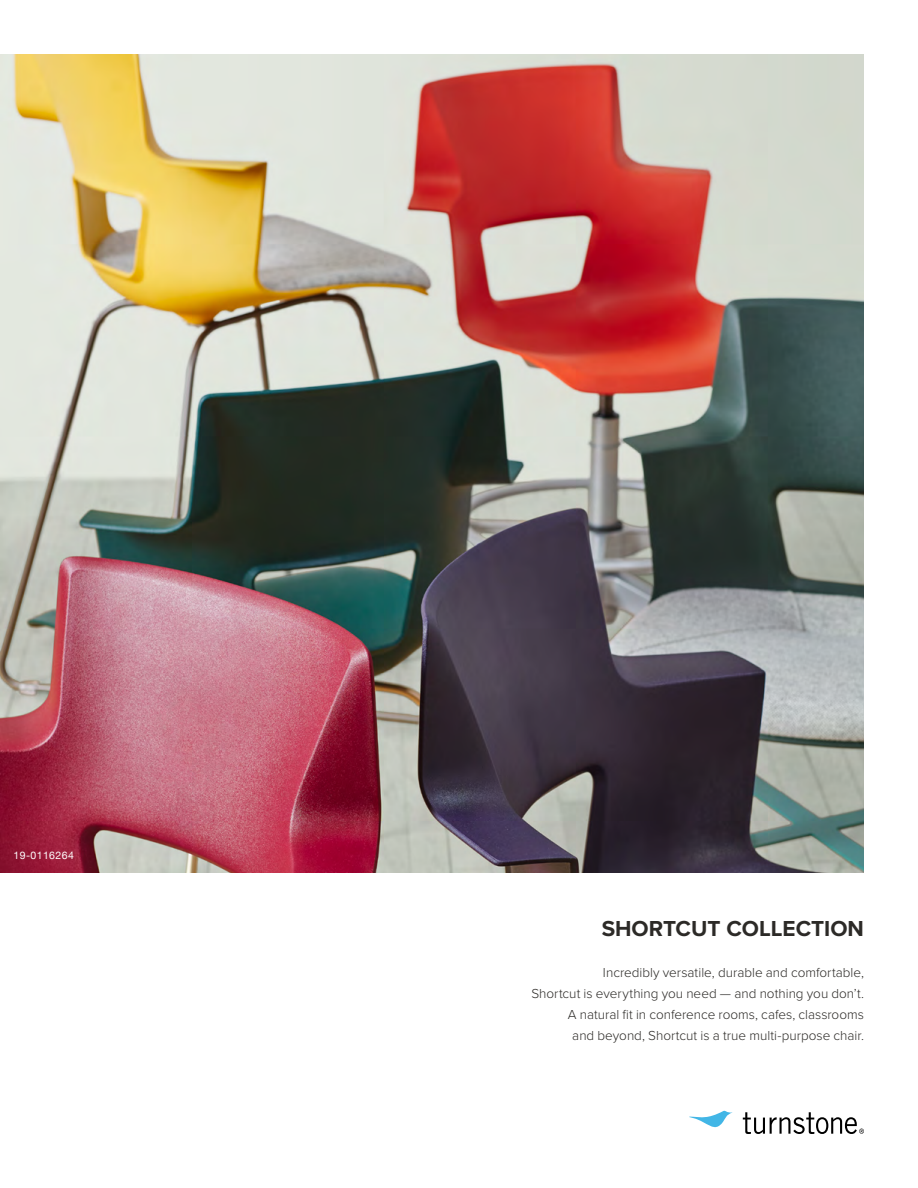
<style>
.page{position:relative;width:918px;height:1188px;background:#fff}
.page>*{position:absolute;margin:0;border:0;box-sizing:border-box;transform-origin:0 0}
.t1{font:700 22.5px "Proxima Nova";color:#2c2a27}
.t2{font:300 13.5px/21px "Proxima Nova";color:#2c2a27;text-align:right}
.t3{font:10.5px "Helvetica Neue";letter-spacing:.04em;color:#fff}
</style>
<div class="page">
<img style="left:0;top:54px;width:864px;height:819px">
<svg style="left:689px;top:1110px;width:44px;height:18px"></svg>
<svg style="left:743px;top:1112px;width:121px;height:22px"></svg>
<p class="t3" style="left:14px;top:848px;width:62px">19-0116264</p>
<h1 class="t1" style="left:602px;top:911px;width:264px">SHORTCUT COLLECTION</h1>
<p class="t2" style="left:531px;top:961px;width:334px">Incredibly versatile, durable and comfortable,<br>Shortcut is everything you need — and nothing you don’t.<br>A natural fit in conference rooms, cafes, classrooms<br>and beyond, Shortcut is a true multi-purpose chair.</p>
</div>
